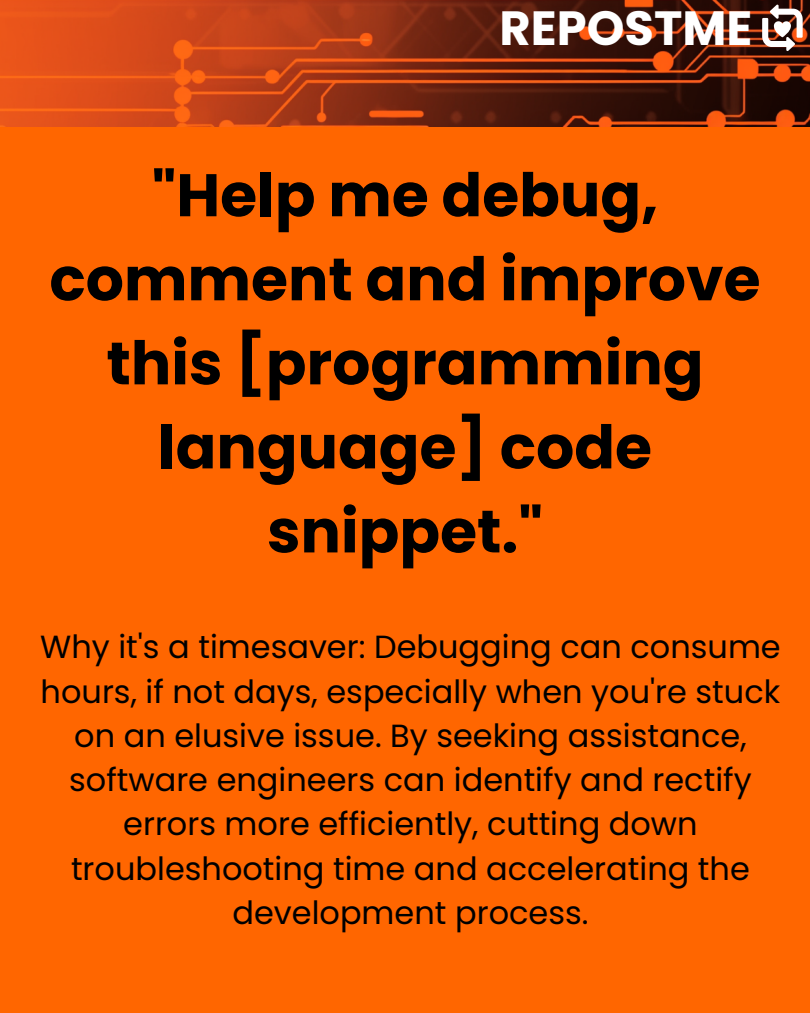
<style>
.page{position:relative;width:810px;height:1013px;background:#fff}
.page>*{position:absolute;margin:0;border:0;box-sizing:border-box;transform-origin:0 0}
.t1{font:700 60px/84px "Poppins";color:#000;text-align:center}
.t2{font:700 48px "Poppins";color:#fff}
.t3{font:32px/44.2px "Poppins";color:#000;text-align:center}
</style>
<div class="page">
<div style="left:0;top:0;width:810px;height:1012px;background:#f60"></div>
<img style="left:0;top:0;width:810px;height:126px">
<svg style="left:762px;top:5px;width:41px;height:46px"></svg>
<p class="t2" style="left:500px;top:-6px;width:254px">REPOSTME</p>
<p class="t1" style="left:49px;top:153px;width:713px">"Help me debug, comment and improve this [programming language] code snippet."</p>
<p class="t3" style="left:40px;top:625px;width:742px">Why it's a timesaver: Debugging can consume hours, if not days, especially when you're stuck on an elusive issue. By seeking assistance, software engineers can identify and rectify errors more efficiently, cutting down troubleshooting time and accelerating the development process.</p>
</div>
